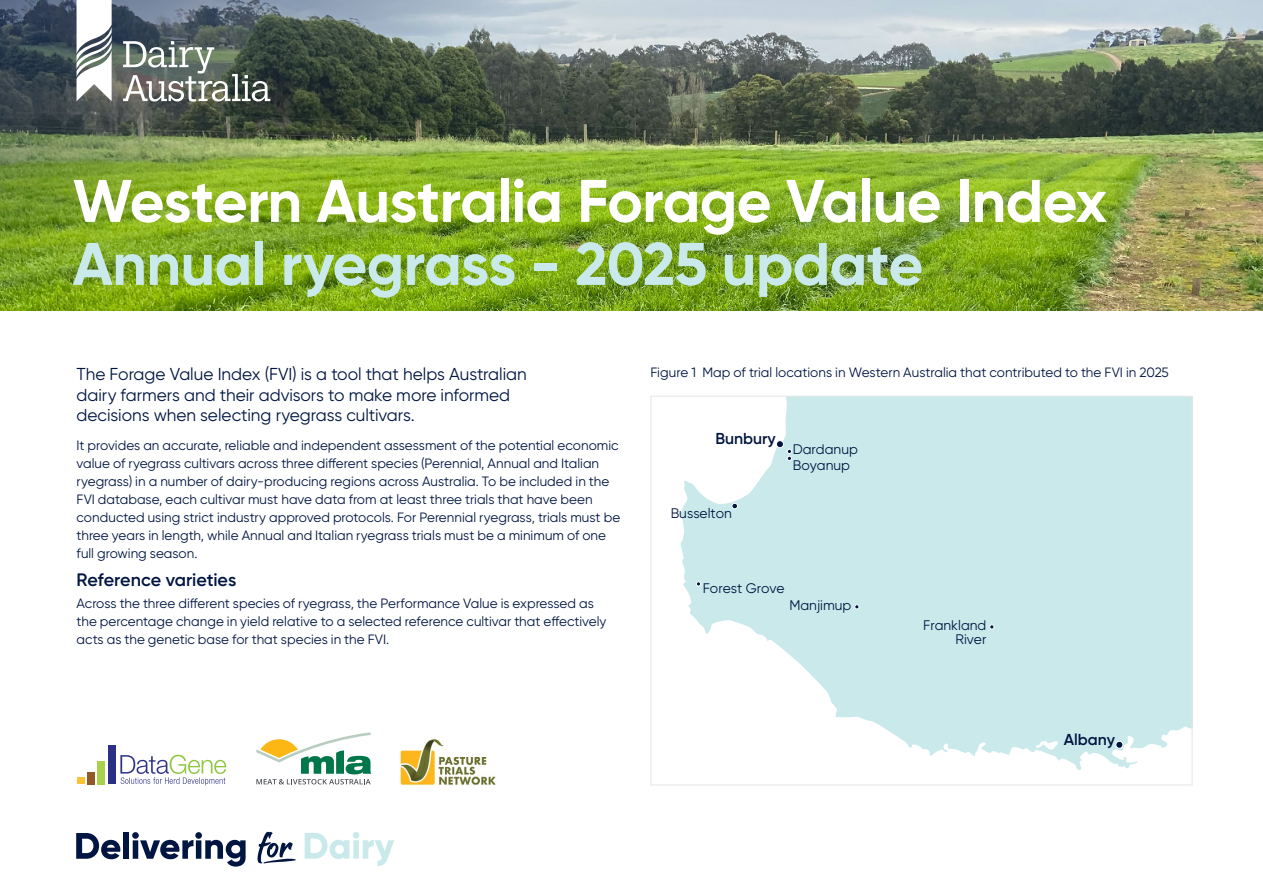
<style>
.page{position:relative;width:1263px;height:893px;background:#fff}
.page>*{position:absolute;margin:0;border:0;box-sizing:border-box;transform-origin:0 0}
.t1{font:700 60px "Gilroy";letter-spacing:-.01em;color:#fff}
.t2{font:700 60px "Gilroy";letter-spacing:-.01em;color:#c9e9eb}
.t3{font:600 18px "Gilroy";letter-spacing:-.005em;color:#001541}
.t4{font:17.25px/21px "Gilroy";letter-spacing:-.005em;color:#001541}
.t5{font:600 15.9px "Gilroy";color:#001541}
.t6{font:13.8px/13.8px "Gilroy";color:#001541;text-align:right}
.t7{font:13.5px/18px "Gilroy";color:#001541}
</style>
<div class="page">
<img style="left:629px;top:0;width:634px;height:310px">
<img style="left:0;top:0;width:629px;height:311px">
<svg style="left:120px;top:755px;width:106px;height:30px"></svg>
<div style="left:87px;top:772px;width:8px;height:12px;background:#915925"></div>
<div style="left:97px;top:761px;width:8px;height:23px;background:#aad14e"></div>
<div style="left:108px;top:745px;width:8px;height:39px;background:#2b3086"></div>
<div style="left:77px;top:777px;width:7px;height:7px;background:#fdc232"></div>
<svg style="left:256px;top:732px;width:115px;height:52px"></svg>
<img style="left:400px;top:739px;width:96px;height:47px">
<svg style="left:680px;top:398px;width:510px;height:372px;fill:#c9e9eb"></svg>
<svg style="left:731px;top:503px;width:7px;height:6px"></svg>
<svg style="left:787px;top:449px;width:5px;height:12px"></svg>
<svg style="left:854px;top:604px;width:5px;height:5px"></svg>
<svg style="left:696px;top:581px;width:5px;height:6px"></svg>
<div style="left:1115px;top:741px;width:8px;height:8px;background:#001541;border:1px solid #fff;border-radius:50%"></div>
<div style="left:776px;top:440px;width:8px;height:8px;background:#001541;border:1px solid #fff;border-radius:50%"></div>
<svg style="left:989px;top:624px;width:5px;height:6px"></svg>
<svg style="left:76px;top:833px;width:44px;height:26px"></svg>
<div style="left:123px;top:832px;width:6px;height:27px;background:#001541"></div>
<svg style="left:132px;top:832px;width:114px;height:35px"></svg>
<svg style="left:305px;top:832px;width:89px;height:34px"></svg>
<svg style="left:257px;top:832px;width:39px;height:31px"></svg>
<svg style="left:123px;top:41px;width:147px;height:61px;background:#777f78"></svg>
<svg style="left:77px;top:0;width:35px;height:101px"></svg>
<h1 class="t1" style="left:73px;top:163px;width:1036px">Western Australia Forage Value Index</h1>
<h1 class="t2" style="left:73px;top:226px;width:852px">Annual ryegrass - 2025 update</h1>
<p class="t4" style="left:77px;top:363px;width:452px">The Forage Value Index (FVI) is a tool that helps Australian dairy farmers and their advisors to make more informed decisions when selecting ryegrass cultivars.</p>
<p class="t7" style="left:77px;top:436px;width:545px">It provides an accurate, reliable and independent assessment of the potential economic value of ryegrass cultivars across three different species (Perennial, Annual and Italian ryegrass) in a number of dairy-producing regions across Australia. To be included in the FVI database, each cultivar must have data from at least three trials that have been conducted using strict industry approved protocols. For Perennial ryegrass, trials must be three years in length, while Annual and Italian ryegrass trials must be a minimum of one full growing season.</p>
<h2 class="t3" style="left:77px;top:569px;width:161px">Reference varieties</h2>
<p class="t7" style="left:77px;top:594px;width:531px">Across the three different species of ryegrass, the Performance Value is expressed as the percentage change in yield relative to a selected reference cultivar that effectively acts as the genetic base for that species in the FVI.</p>
<p class="t7" style="left:650px;top:363px;width:520px">Figure 1 Map of trial locations in Western Australia that contributed to the FVI in 2025</p>
<p class="t5" style="left:715px;top:429px;width:62px">Bunbury</p>
<p class="t6" style="left:671px;top:506px;width:63px">Busselton</p>
<p class="t6" style="left:793px;top:442px;width:67px">Dardanup</p>
<p class="t6" style="left:793px;top:458px;width:59px">Boyanup</p>
<p class="t6" style="left:703px;top:581px;width:83px">Forest Grove</p>
<p class="t6" style="left:789px;top:598px;width:64px">Manjimup</p>
<p class="t6" style="left:923px;top:618px;width:65px">Frankland<br>River</p>
<p class="t5" style="left:1064px;top:729px;width:53px">Albany</p>
</div>
